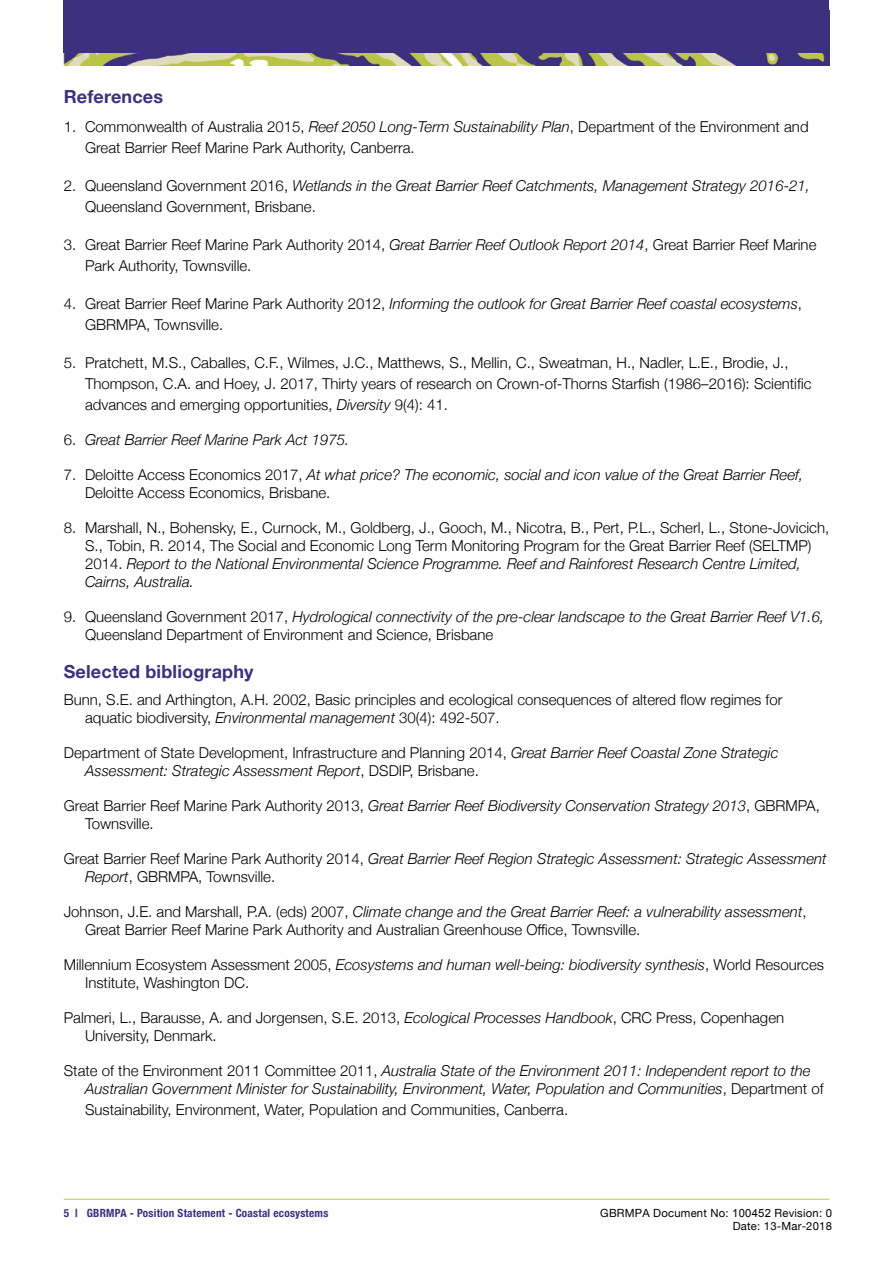
<style>
.page{position:relative;width:893px;height:1263px;background:#fff}
.page>*{position:absolute;margin:0;border:0;box-sizing:border-box;transform-origin:0 0}
.Selected_Bibliograph{font:700 18px "Helvetica Neue";letter-spacing:.01em;color:#3c307f}
.References{font:700 18px "Helvetica Neue";letter-spacing:.01em;color:#3c307f}
.Numbered_References{font:300 15px/18px "Helvetica Neue";color:#000}
.Numbered_References-2{font:italic 300 15px/18px "Helvetica Neue";color:#000}
.t1{font:11.25px/12.9px "Helvetica Neue";letter-spacing:.02em;color:#000;text-align:right}
.t2{font:700 condensed 11.25px "Helvetica Neue";letter-spacing:.02em;color:#3c307f}
.s1{font-style:italic}
.s2{font-style:normal}
.s3{font-family:"Arial"}
</style>
<div class="page">
<img style="left:64px;top:53px;width:765px;height:13px">
<div style="left:64px;top:0;width:765px;height:53px;background:#3c307f"></div>
<hr style="left:64px;top:1199px;width:765px;height:1px;background:#bbc545">
<h1 class="References" style="left:64px;top:82px;width:101px">References</h1>
<p class="Numbered_References" style="left:85px;top:115px;width:725px;line-height:21px;text-indent:-21px">1. Commonwealth of Australia 2015, <span class="s1">Reef 2050 Long-Term Sustainability Plan</span>, Department of the Environment and<br>Great Barrier Reef Marine Park Authority, Canberra.</p>
<p class="Numbered_References-2" style="left:85px;top:174px;width:726px;line-height:21px;text-indent:-21px"><span class="s2">2. Queensland Government 2016,</span> Wetlands in the Great Barrier Reef Catchments, Management Strategy 2016-21,<br><span class="s2">Queensland Government, Brisbane.</span></p>
<p class="Numbered_References" style="left:85px;top:233px;width:733px;line-height:21px;text-indent:-21px">3. Great Barrier Reef Marine Park Authority 2014, <span class="s1">Great Barrier Reef Outlook Report 2014</span>, Great Barrier Reef Marine<br>Park Authority, Townsville.</p>
<p class="Numbered_References" style="left:85px;top:292px;width:719px;line-height:21px;text-indent:-21px">4. Great Barrier Reef Marine Park Authority 2012, <span class="s1">Informing the outlook for Great Barrier Reef coastal ecosystems</span>,<br>GBRMPA, Townsville.</p>
<p class="Numbered_References" style="left:85px;top:351px;width:728px;line-height:21px;text-indent:-21px">5. Pratchett, M.S., Caballes, C.F., Wilmes, J.C., Matthews, S., Mellin, C., Sweatman, H., Nadler, L.E., Brodie, J.,<br>Thompson, C.A. and Hoey, J. 2017, Thirty years of research on Crown-of-Thorns Starfish (1986–2016): Scientific advances and emerging opportunities, <span class="s1">Diversity</span> 9(4): 41.</p>
<p class="Numbered_References-2" style="left:64px;top:430px;width:287px"><span class="s2">6.</span> Great Barrier Reef Marine Park Act 1975.</p>
<p class="Numbered_References-2" style="left:85px;top:465px;width:720px;text-indent:-21px"><span class="s2">7. Deloitte Access Economics 2017,</span> At what price? The economic, social and icon value of the Great Barrier Reef,<br><span class="s2">Deloitte Access Economics, Brisbane.</span></p>
<p class="Numbered_References" style="left:85px;top:518px;width:746px;text-indent:-21px">8. Marshall, N., Bohensky, E., Curnock, M., Goldberg, J., Gooch, M., Nicotra, B., Pert, P.L., Scherl, L., Stone-Jovicich, S., Tobin, R. 2014, The Social and Economic Long Term Monitoring Program for the Great Barrier Reef (SELTMP)<br>2014. <span class="s1">Report to the National Environmental Science Programme. Reef and Rainforest Research Centre Limited, Cairns, Australia.</span></p>
<p class="Numbered_References" style="left:85px;top:607px;width:741px;text-indent:-21px">9. Queensland Government 2017, <span class="s1">Hydrological connectivity of the pre-clear landscape to the Great Barrier Reef V1.6,<br></span>Queensland Department of Environment and Science, Brisbane</p>
<h2 class="Selected_Bibliograph" style="left:64px;top:658px;width:191px">Selected bibliography</h2>
<p class="Numbered_References" style="left:85px;top:689px;width:699px;text-indent:-21px">Bunn, S.E. and Arthington, A.H. 2002, Basic principles and ecological consequences of altered flow regimes for aquatic biodiversity, <span class="s1">Environmental management</span> 30(4): 492-507.</p>
<p class="Numbered_References" style="left:85px;top:742px;width:695px;text-indent:-21px">Department of State Development, Infrastructure and Planning 2014, <span class="s1">Great Barrier Reef Coastal Zone Strategic<br>Assessment: Strategic Assessment Report</span>, DSDIP, Brisbane.</p>
<p class="Numbered_References" style="left:85px;top:795px;width:736px;text-indent:-21px">Great Barrier Reef Marine Park Authority 2013, <span class="s1">Great Barrier Reef Biodiversity Conservation Strategy 2013</span>, GBRMPA,<br>Townsville.</p>
<p class="Numbered_References-2" style="left:85px;top:848px;width:743px;text-indent:-21px"><span class="s2">Great Barrier Reef Marine Park Authority 2014,</span> Great Barrier Reef Region Strategic Assessment: Strategic Assessment<br>Report<span class="s2">, GBRMPA, Townsville.</span></p>
<p class="Numbered_References" style="left:85px;top:901px;width:723px;text-indent:-21px">Johnson, J.E. and Marshall, P.A. (eds) 2007, <span class="s1">Climate change and the Great Barrier Reef: a vulnerability assessment</span>,<br>Great Barrier Reef Marine Park Authority and Australian Greenhouse Office, Townsville.</p>
<p class="Numbered_References" style="left:85px;top:954px;width:740px;text-indent:-21px">Millennium Ecosystem Assessment 2005, <span class="s1">Ecosystems and human well-being: biodiversity synthesis</span>, World Resources<br>Institute, Washington DC.</p>
<p class="Numbered_References" style="left:85px;top:1007px;width:701px;text-indent:-21px">Palmeri, L., Barausse, A. and Jorgensen, S.E. 2013, <span class="s1">Ecological Processes Handbook</span>, CRC Press, Copenhagen<br>University, Denmark.</p>
<p class="Numbered_References-2" style="left:85px;top:1060px;width:740px;text-indent:-21px"><span class="s2">State of the Environment 2011 Committee 2011,</span> Australia State of the Environment 2011: Independent report to the<br>Australian Government Minister for Sustainability, Environment, Water, Population and Communities<span class="s2">, Department of</span></p>
<p class="Numbered_References" style="left:85px;top:1099px;width:485px">Sustainability, Environment, Water, Population and Communities, Canberra.</p>
<p class="t2" style="left:64px;top:1203px;width:266px">5 | GBRMPA - Position Statement - Coastal ecosystems</p>
<p class="t1" style="left:600px;top:1207px;width:233px">GBRMPA Document No: <span class="s3">100452</span> Revision: 0<br>Date: 13-Mar-2018</p>
</div>
